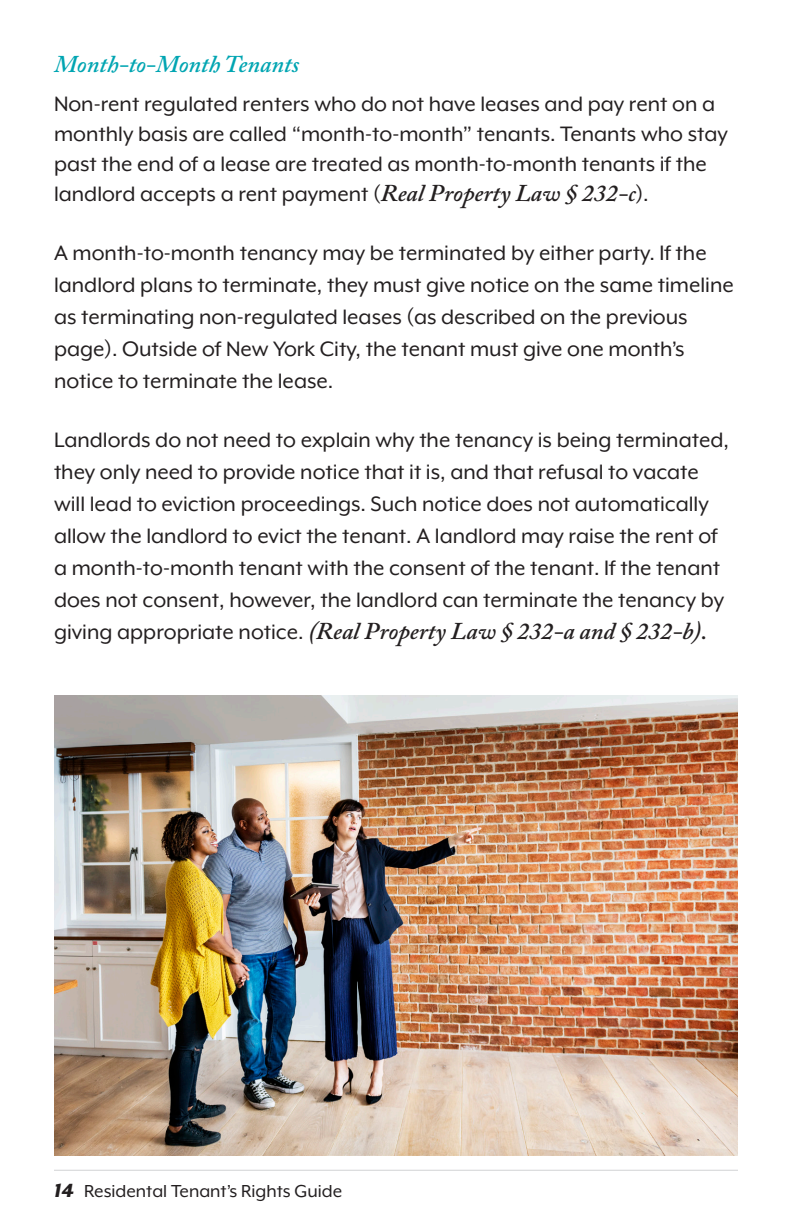
<style>
.page{position:relative;width:792px;height:1224px;background:#fff}
.page>*{position:absolute;margin:0;border:0;box-sizing:border-box;transform-origin:0 0}
.Body{font:24px/32px "Mr Eaves XL Mod OT";color:#231f20}
.First_Line_Paragraph{font:24px/30px "Mr Eaves XL Mod OT";color:#231f20}
.t1{font:italic 600 24px "Adobe Caslon Pro";color:#00a5b2}
.t2{font:italic 800 22px "Mr Eaves XL Mod OT";color:#231f20}
.t3{font:20px "Mr Eaves XL Mod OT";color:#231f20}
.s1{font-family:"Adobe Caslon Pro";font-weight:600;font-style:italic}
</style>
<div class="page">
<hr style="left:54px;top:1170px;width:684px;height:1px;background:#d1d2d4">
<img style="left:54px;top:696px;width:684px;height:459px">
<p class="t1" style="left:54px;top:49px;width:247px">Month-to-Month Tenants</p>
<p class="First_Line_Paragraph" style="left:54px;top:88px;width:675px">Non-rent regulated renters who do not have leases and pay rent on a monthly basis are called “month-to-month” tenants. Tenants who stay past the end of a lease are treated as month-to-month tenants if the landlord accepts a rent payment (<span class="s1">Real Property Law § 232-c</span>).</p>
<p class="Body" style="left:54px;top:236px;width:681px">A month-to-month tenancy may be terminated by either party. If the landlord plans to terminate, they must give notice on the same timeline as terminating non-regulated leases (as described on the previous page). Outside of New York City, the tenant must give one month’s notice to terminate the lease.</p>
<p class="Body" style="left:54px;top:423px;width:677px">Landlords do not need to explain why the tenancy is being terminated, they only need to provide notice that it is, and that refusal to vacate will lead to eviction proceedings. Such notice does not automatically allow the landlord to evict the tenant. A landlord may raise the rent of a month-to-month tenant with the consent of the tenant. If the tenant does not consent, however, the landlord can terminate the tenancy by giving appropriate notice. <span class="s1">(Real Property Law § 232-a and § 232-b).</span></p>
<p class="t2" style="left:54px;top:1179px;width:22px">14</p>
<p class="t3" style="left:84px;top:1181px;width:260px">Residental Tenant’s Rights Guide</p>
</div>
